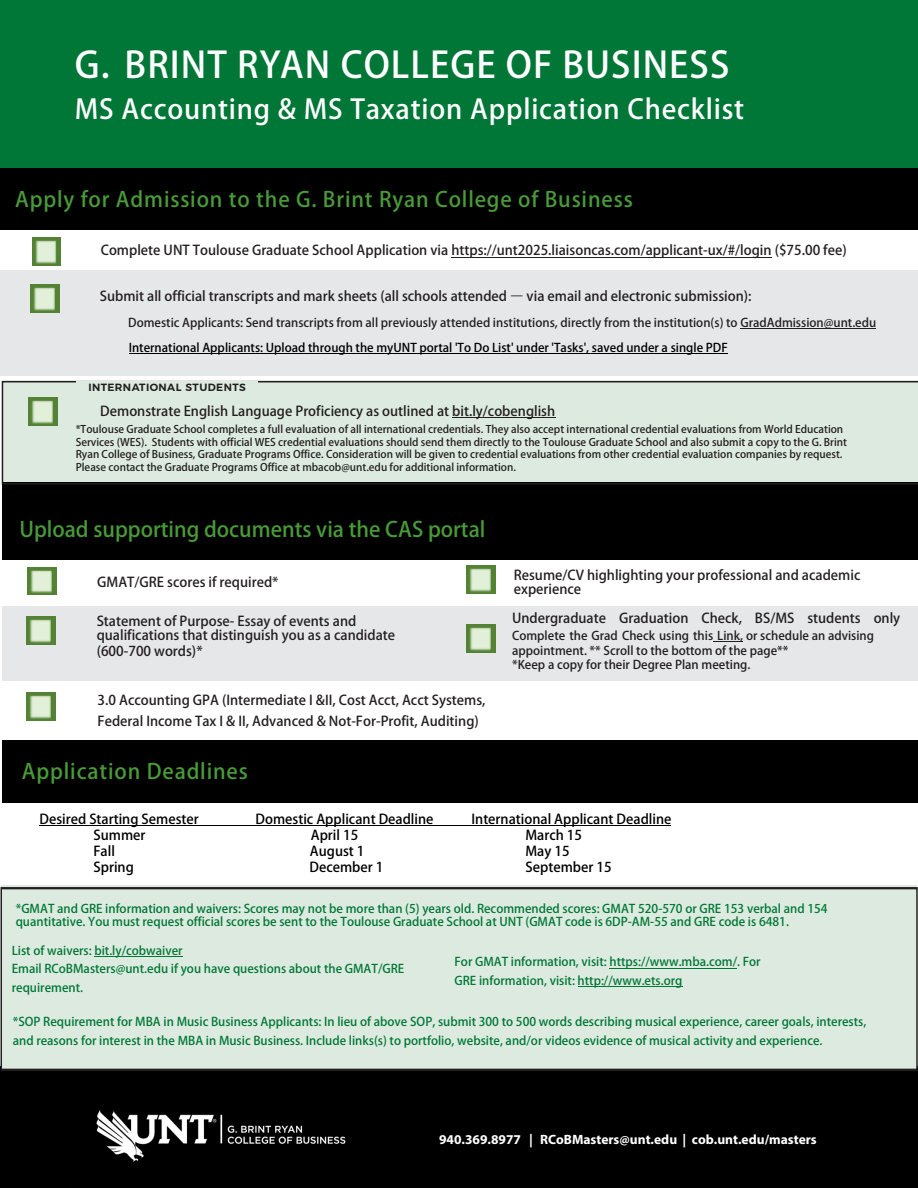
<style>
.page{position:relative;width:918px;height:1188px;background:#fff}
.page>*{position:absolute;margin:0;border:0;box-sizing:border-box;transform-origin:0 0}
.t1{font:700 36px "Adobe Fan Heiti Std";letter-spacing:.03em;color:#fff}
.t2{font:700 27px "Adobe Fan Heiti Std";letter-spacing:.03em;color:#fff}
.Subhead{font:700 21px "Adobe Fan Heiti Std";letter-spacing:.04em;color:#499a38}
.Subhead-2{font:700 21px "Adobe Fan Heiti Std";color:#499a38}
.body{font:700 13.5px/13.5px "Adobe Fan Heiti Std";color:#231f20}
.t3{font:700 13.5px "Adobe Fan Heiti Std";color:#000}
.t4{font:700 13.5px "Myriad Pro";color:#fff}
.t5{font:700 13.5px "Adobe Fan Heiti Std";color:#221e1f}
.t6{font:700 12px/18.9px "Adobe Fan Heiti Std";color:#007737}
.t7{font:700 12px/14.9px "Adobe Fan Heiti Std";color:#221e1f}
.t8{font:700 12px "Adobe Fan Heiti Std";color:#231f20}
.t9{font:700 12px "Adobe Fan Heiti Std";color:#000}
.body-2{font:700 10.5px/12.6px "Adobe Fan Heiti Std";color:#231f20}
.t10{font:600 10.5px "Montserrat";letter-spacing:.04em;color:#231f20}
</style>
<div class="page">
<div style="left:0;top:167px;width:918px;height:63px;background:#000"></div>
<div style="left:2px;top:740px;width:916px;height:62px;background:#000"></div>
<div style="left:2px;top:482px;width:916px;height:78px;background:#000"></div>
<div style="left:0;top:270px;width:918px;height:106px;background:#e6e7e9"></div>
<div style="left:2px;top:381px;width:916px;height:103px;background:#ddeadf"></div>
<div style="left:2px;top:607px;width:916px;height:74px;background:#e6e7e9"></div>
<div style="left:0;top:0;width:918px;height:167px;background:#007737"></div>
<div style="left:0;top:1066px;width:918px;height:122px;background:#000"></div>
<div style="left:76px;top:381px;width:182px;height:17px;background:#ddeadf"></div>
<div style="left:1px;top:885px;width:916px;height:185px;background:#ddeadf"></div>
<div style="left:0;top:887px;width:918px;height:184px;border:2px solid #231f20"></div>
<img style="left:96px;top:1110px;width:250px;height:52px">
<hr style="left:129px;top:353px;width:599px;height:1px;background:#000">
<hr style="left:740px;top:328px;width:136px;height:1px;background:#231f20">
<hr style="left:40px;top:825px;width:631px;height:1px;background:#000">
<svg style="left:714px;top:641px;width:29px;height:1px"></svg>
<img style="left:29px;top:397px;width:29px;height:28px">
<img style="left:32px;top:237px;width:29px;height:28px">
<img style="left:27px;top:693px;width:29px;height:28px">
<img style="left:467px;top:625px;width:29px;height:28px">
<img style="left:467px;top:565px;width:29px;height:28px">
<img style="left:27px;top:616px;width:29px;height:28px">
<img style="left:28px;top:567px;width:29px;height:28px">
<img style="left:31px;top:284px;width:29px;height:28px">
<hr style="left:451px;top:257px;width:321px;height:1px;background:#231f20">
<hr style="left:452px;top:418px;width:103px;height:1px;background:#231f20">
<hr style="left:609px;top:968px;width:128px;height:1px;background:#007737">
<hr style="left:578px;top:987px;width:104px;height:1px;background:#007737">
<hr style="left:94px;top:956px;width:89px;height:1px;background:#007737">
<p class="t1" style="left:75px;top:44px;width:656px">G. BRINT RYAN COLLEGE OF BUSINESS</p>
<p class="t2" style="left:75px;top:93px;width:671px">MS Accounting &amp; MS Taxation Application Checklist</p>
<p class="Subhead" style="left:15px;top:187px;width:619px">Apply for Admission to the G. Brint Ryan College of Business</p>
<p class="body" style="left:101px;top:244px;width:747px">Complete UNT Toulouse Graduate School Application via https://unt2025.liaisoncas.com/applicant-ux/#/login ($75.00 fee)</p>
<p class="body" style="left:100px;top:289px;width:653px">Submit all official transcripts and mark sheets (all schools attended – via email and electronic submission):</p>
<p class="t8" style="left:128px;top:315px;width:750px">Domestic Applicants: Send transcripts from all previously attended institutions, directly from the institution(s) to GradAdmission@unt.edu</p>
<p class="t9" style="left:129px;top:340px;width:600px">International Applicants: Upload through the myUNT portal 'To Do List' under 'Tasks', saved under a single PDF</p>
<p class="t10" style="left:88px;top:379px;width:159px">INTERNATIONAL STUDENTS</p>
<p class="body" style="left:100px;top:405px;width:456px">Demonstrate English Language Proficiency as outlined at bit.ly/cobenglish</p>
<p class="body-2" style="left:76px;top:423px;width:773px">*Toulouse Graduate School completes a full evaluation of all international credentials. They also accept international credential evaluations from World Education Services (WES). Students with official WES credential evaluations should send them directly to the Toulouse Graduate School and also submit a copy to the G. Brint Ryan College of Business, Graduate Programs Office. Consideration will be given to credential evaluations from other credential evaluation companies by request.<br>Please contact the Graduate Programs Office at mbacob@unt.edu for additional information.</p>
<p class="Subhead-2" style="left:19px;top:517px;width:468px">Upload supporting documents via the CAS portal</p>
<p class="body" style="left:97px;top:575px;width:183px">GMAT/GRE scores if required*</p>
<p class="body" style="left:514px;top:569px;width:348px">Resume/CV highlighting your professional and academic experience</p>
<p class="body" style="left:97px;top:615px;width:300px">Statement of Purpose- Essay of events and qualifications that distinguish you as a candidate</p>
<p class="body" style="left:97px;top:644px;width:107px">(600-700 words)*</p>
<p class="body" style="left:98px;top:690px;width:389px;line-height:20.9px">3.0 Accounting GPA (Intermediate I &amp;II, Cost Acct, Acct Systems,<br>Federal Income Tax I &amp; II, Advanced &amp; Not-For-Profit, Auditing)</p>
<p class="Subhead" style="left:22px;top:759px;width:228px">Application Deadlines</p>
<p class="t5" style="left:512px;top:610px;width:390px">Undergraduate Graduation Check, BS/MS students only</p>
<p class="t7" style="left:512px;top:628px;width:363px">Complete the Grad Check using this Link, or schedule an advising appointment. ** Scroll to the bottom of the page**<br>*Keep a copy for their Degree Plan meeting.</p>
<p class="t3" style="left:40px;top:811px;width:161px">Desired Starting Semester</p>
<p class="t3" style="left:256px;top:811px;width:180px">Domestic Applicant Deadline</p>
<p class="t3" style="left:472px;top:811px;width:201px">International Applicant Deadline</p>
<p class="t3" style="left:94px;top:827px;width:53px">Summer</p>
<p class="t3" style="left:311px;top:827px;width:49px">April 15</p>
<p class="t3" style="left:526px;top:827px;width:58px">March 15</p>
<p class="t3" style="left:94px;top:843px;width:23px">Fall</p>
<p class="t3" style="left:310px;top:843px;width:56px">August 1</p>
<p class="t3" style="left:526px;top:843px;width:46px">May 15</p>
<p class="t3" style="left:94px;top:859px;width:42px">Spring</p>
<p class="t3" style="left:310px;top:859px;width:75px">December 1</p>
<p class="t3" style="left:526px;top:859px;width:88px">September 15</p>
<p class="t6" style="left:16px;top:902px;width:813px;line-height:13.2px">*GMAT and GRE information and waivers: Scores may not be more than (5) years old. Recommended scores: GMAT 520-570 or GRE 153 verbal and 154 quantitative. You must request official scores be sent to the Toulouse Graduate School at UNT (GMAT code is 6DP-AM-55 and GRE code is 6481.</p>
<p class="t6" style="left:12px;top:941px;width:394px">List of waivers: bit.ly/cobwaiver<br>Email RCoBMasters@unt.edu if you have questions about the GMAT/GRE requirement.</p>
<p class="t6" style="left:455px;top:953px;width:308px">For GMAT information, visit: https://www.mba.com/. For<br>GRE information, visit: http://www.ets.org</p>
<p class="t6" style="left:13px;top:1013px;width:855px">*SOP Requirement for MBA in Music Business Applicants: In lieu of above SOP, submit 300 to 500 words describing musical experience, career goals, interests, and reasons for interest in the MBA in Music Business. Include links(s) to portfolio, website, and/or videos evidence of musical activity and experience.</p>
<p class="t4" style="left:439px;top:1131px;width:379px">940.369.8977 | RCoBMasters@unt.edu | cob.unt.edu/masters</p>
</div>
